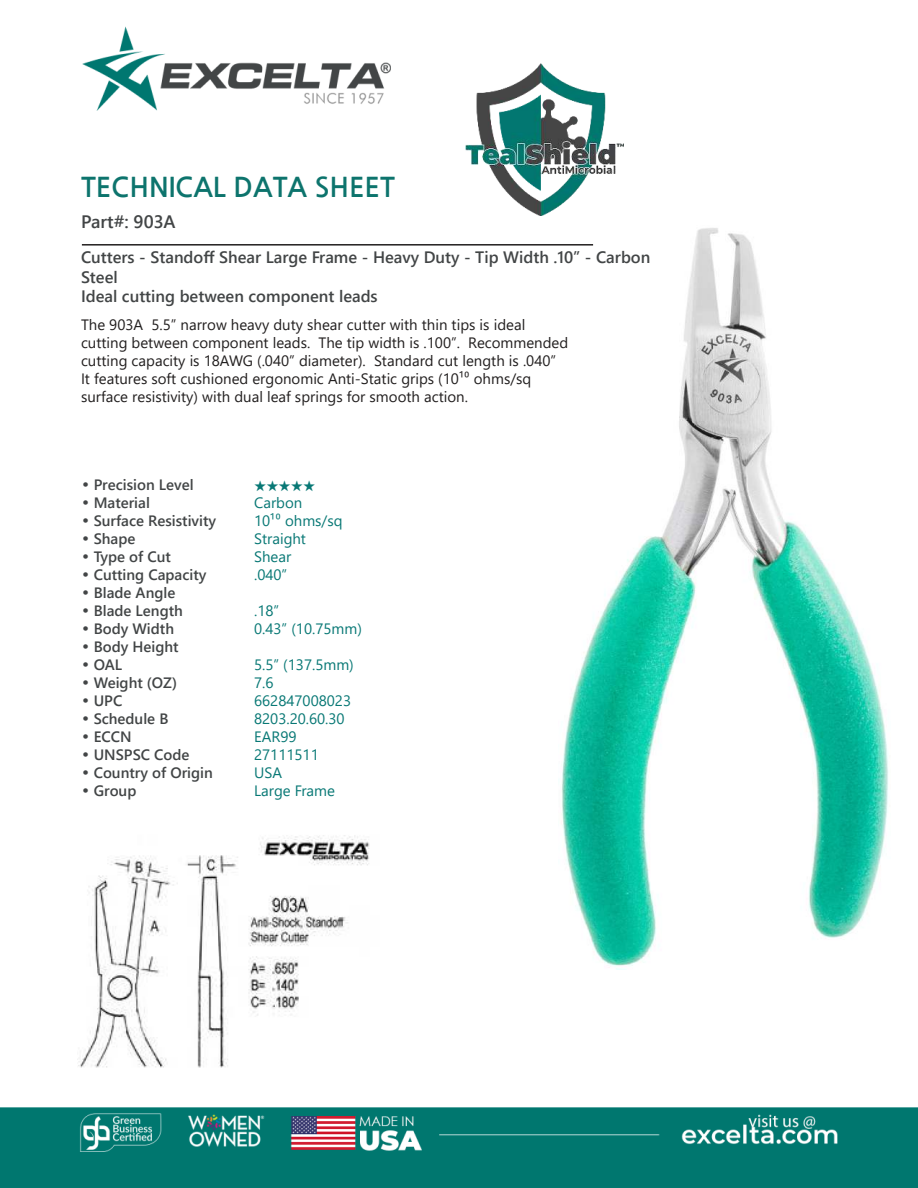
<style>
.page{position:relative;width:918px;height:1188px;background:#fff}
.page>*{position:absolute;margin:0;border:0;box-sizing:border-box;transform-origin:0 0}
.t1{font:700 27px "Nanum Gothic";color:#0d746d}
.t2{font:700 18px "Yu Gothic UI";color:#424546}
.t3{font:700 16.5px/19.8px "Yu Gothic UI";color:#424546}
.t4{font:15px/18px "Yu Gothic UI";color:#221f1f}
.t5{font:700 15px "Yu Gothic UI";color:#424546}
.t6{font:15px "Yu Gothic UI";color:#087875}
.t7{font:500 15px "ITC Zapf Dingbats";color:#087875}
.s1{font-family:"Century Gothic";font-weight:400}
</style>
<div class="page">
<img style="left:0;top:26px;width:918px;height:1162px">
<img style="left:558px;top:225px;width:333px;height:745px">
<img style="left:77px;top:826px;width:310px;height:244px">
<hr style="left:82px;top:244px;width:511px;height:2px;background:#221f1f">
<img style="left:465px;top:64px;width:159px;height:151px">
<h1 class="t1" style="left:81px;top:171px;width:315px">TECHNICAL DATA SHEET</h1>
<p class="t2" style="left:81px;top:212px;width:96px">Part#: 903A</p>
<p class="t3" style="left:81px;top:247px;width:571px">Cutters - Stando昀昀 Shear Large Frame - Heavy Duty - Tip Width .10” - Carbon<br>Steel<br>Ideal cutting between component leads</p>
<p class="t4" style="left:81px;top:313px;width:489px">The 903A 5.5” narrow heavy duty shear cutter with thin tips is ideal cutting between component leads. The tip width is .100”. Recommended cutting capacity is 18AWG (.040” diameter). Standard cut length is .040” It features soft cushioned ergonomic Anti-Static grips (10¹⁰ ohms/sq surface resistivity) with dual leaf springs for smooth action.</p>
<p class="t5" style="left:81px;top:479px;width:114px"><span class="s1">•</span> Precision Level</p>
<p class="t7" style="left:254px;top:478px;width:63px">★★★★★</p>
<p class="t5" style="left:81px;top:497px;width:70px"><span class="s1">•</span> Material</p>
<p class="t6" style="left:254px;top:494px;width:50px">Carbon</p>
<p class="t5" style="left:81px;top:515px;width:137px"><span class="s1">•</span> Surface Resistivity</p>
<p class="t6" style="left:254px;top:507px;width:90px">10¹⁰ ohms/sq</p>
<p class="t5" style="left:81px;top:533px;width:56px"><span class="s1">•</span> Shape</p>
<p class="t6" style="left:254px;top:525px;width:53px">Straight</p>
<p class="t5" style="left:81px;top:551px;width:92px"><span class="s1">•</span> Type of Cut</p>
<p class="t6" style="left:254px;top:543px;width:39px">Shear</p>
<p class="t5" style="left:81px;top:569px;width:127px"><span class="s1">•</span> Cutting Capacity</p>
<p class="t6" style="left:254px;top:566px;width:35px">.040”</p>
<p class="t5" style="left:81px;top:587px;width:96px"><span class="s1">•</span> Blade Angle</p>
<p class="t5" style="left:81px;top:605px;width:103px"><span class="s1">•</span> Blade Length</p>
<p class="t6" style="left:254px;top:602px;width:27px">.18”</p>
<p class="t5" style="left:81px;top:623px;width:95px"><span class="s1">•</span> Body Width</p>
<p class="t6" style="left:254px;top:615px;width:109px">0.43” (10.75mm)</p>
<p class="t5" style="left:81px;top:641px;width:99px"><span class="s1">•</span> Body Height</p>
<p class="t5" style="left:81px;top:659px;width:43px"><span class="s1">•</span> OAL</p>
<p class="t6" style="left:254px;top:651px;width:101px">5.5” (137.5mm)</p>
<p class="t5" style="left:81px;top:677px;width:98px"><span class="s1">•</span> Weight (OZ)</p>
<p class="t6" style="left:254px;top:669px;width:21px">7.6</p>
<p class="t5" style="left:81px;top:695px;width:43px"><span class="s1">•</span> UPC</p>
<p class="t6" style="left:254px;top:687px;width:99px">662847008023</p>
<p class="t5" style="left:81px;top:713px;width:89px"><span class="s1">•</span> Schedule B</p>
<p class="t6" style="left:254px;top:705px;width:92px">8203.20.60.30</p>
<p class="t5" style="left:81px;top:731px;width:52px"><span class="s1">•</span> ECCN</p>
<p class="t6" style="left:254px;top:728px;width:44px">EAR99</p>
<p class="t5" style="left:81px;top:749px;width:110px"><span class="s1">•</span> UNSPSC Code</p>
<p class="t6" style="left:254px;top:741px;width:66px">27111511</p>
<p class="t5" style="left:81px;top:767px;width:133px"><span class="s1">•</span> Country of Origin</p>
<p class="t6" style="left:254px;top:764px;width:29px">USA</p>
<p class="t5" style="left:81px;top:785px;width:57px"><span class="s1">•</span> Group</p>
<p class="t6" style="left:254px;top:777px;width:82px">Large Frame</p>
</div>
